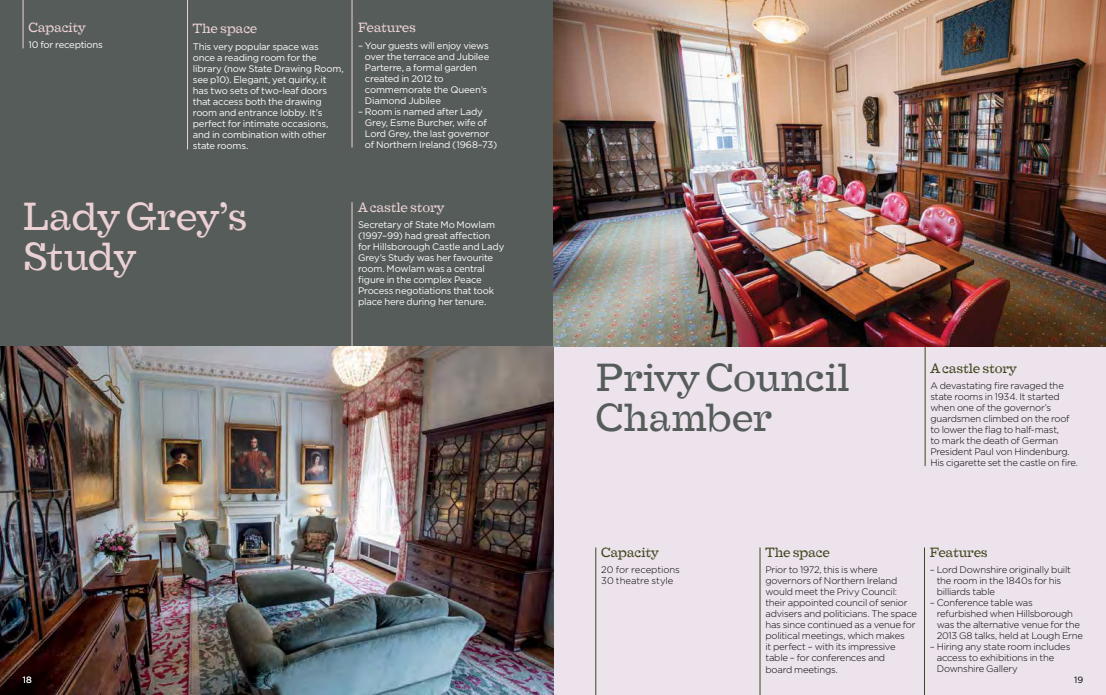
<style>
.page{position:relative;width:1106px;height:695px;background:#fff}
.page>*{position:absolute;margin:0;border:0;box-sizing:border-box;transform-origin:0 0}
.A_head_Farao{font:38px/40px "Farao";letter-spacing:-.005em;color:#565c5a}
.A_head_Farao-2{font:38px/40px "Farao";letter-spacing:-.005em;color:#ecd1d4}
.C_head_Farao{font:13px "Farao";letter-spacing:-.015em;color:#ecd1d4}
.C_head_Farao-2{font:13px "Farao";letter-spacing:-.015em;color:#41471e}
.Body_text_light{font:300 9.5px/11px "Gotham";letter-spacing:-.025em;color:#000}
.Body_text_light-2{font:9.5px/11px "Gotham";letter-spacing:-.02em;color:#fff}
.Body_text_light-3{font:300 9.5px "Gotham";letter-spacing:-.005em;color:#000}
.t1{font:9px "Gotham";color:#000}
.t2{font:9px "Gotham";color:#fff}
</style>
<div class="page">
<div style="left:539px;top:0;width:567px;height:694px;background:#ece3ec"></div>
<div style="left:0;top:0;width:553px;height:694px;background:#565c5a"></div>
<hr style="left:352px;top:202px;width:1px;height:151px;background:#ecd1d4">
<hr style="left:352px;top:0;width:1px;height:147px;background:#ecd1d4">
<hr style="left:187px;top:0;width:1px;height:149px;background:#ecd1d4">
<hr style="left:23px;top:0;width:1px;height:48px;background:#ecd1d4">
<hr style="left:924px;top:344px;width:1px;height:122px;background:#41471e">
<img style="left:0;top:346px;width:553px;height:348px">
<img style="left:553px;top:0;width:553px;height:346px">
<hr style="left:924px;top:547px;width:1px;height:147px;background:#41471e">
<hr style="left:759px;top:547px;width:1px;height:147px;background:#41471e">
<hr style="left:595px;top:547px;width:1px;height:147px;background:#41471e">
<p class="C_head_Farao" style="left:28px;top:20px;width:59px">Capacity</p>
<p class="Body_text_light-2" style="left:28px;top:39px;width:76px">10 for receptions</p>
<p class="C_head_Farao" style="left:193px;top:22px;width:66px">The space</p>
<p class="Body_text_light-2" style="left:193px;top:41px;width:152px">This very popular space was<br>once a reading room for the library (now State Drawing Room, see p10). Elegant, yet quirky, it has two sets of two-leaf doors that access both the drawing room and entrance lobby. It’s perfect for intimate occasions, and in combination with other state rooms.</p>
<p class="C_head_Farao" style="left:358px;top:21px;width:59px">Features</p>
<p class="Body_text_light-2" style="left:365px;top:40px;width:126px;text-indent:-7px">– Your guests will enjoy views over the terrace and Jubilee<br>Parterre, a formal garden created in 2012 to commemorate the Queen’s<br>Diamond Jubilee</p>
<p class="Body_text_light-2" style="left:365px;top:106px;width:134px;text-indent:-7px">– Room is named after Lady<br>Grey, Esme Burcher, wife of<br>Lord Grey, the last governor of Northern Ireland (1968–73)</p>
<p class="A_head_Farao-2" style="left:23px;top:200px;width:226px">Lady Grey’s<br>Study</p>
<p class="C_head_Farao" style="left:358px;top:200px;width:87px">A castle story</p>
<p class="Body_text_light-2" style="left:358px;top:219px;width:148px">Secretary of State Mo Mowlam (1997–99) had great affection for Hillsborough Castle and Lady<br>Grey’s Study was her favourite room. Mowlam was a central figure in the complex Peace<br>Process negotiations that took place here during her tenure.</p>
<p class="A_head_Farao" style="left:595px;top:361px;width:256px">Privy Council<br>Chamber</p>
<p class="C_head_Farao-2" style="left:930px;top:361px;width:87px">A castle story</p>
<p class="Body_text_light" style="left:930px;top:380px;width:149px">A devastating fire ravaged the state rooms in 1934. It started when one of the governor’s guardsmen climbed on the roof to lower the flag to half-mast,<br>to mark the death of German<br>President Paul von Hindenburg.<br>His cigarette set the castle on fire.</p>
<p class="C_head_Farao-2" style="left:601px;top:545px;width:59px">Capacity</p>
<p class="Body_text_light-3" style="left:601px;top:564px;width:80px">20 for receptions</p>
<p class="Body_text_light-3" style="left:601px;top:575px;width:74px">30 theatre style</p>
<p class="C_head_Farao-2" style="left:765px;top:545px;width:66px">The space</p>
<p class="Body_text_light" style="left:765px;top:564px;width:153px">Prior to 1972, this is where governors of Northern Ireland would meet the Privy Council: their appointed council of senior advisers and politicians. The space has since continued as a venue for political meetings, which makes<br>it perfect – with its impressive table – for conferences and<br>board meetings.</p>
<p class="C_head_Farao-2" style="left:930px;top:545px;width:59px">Features</p>
<p class="Body_text_light" style="left:936px;top:564px;width:136px;text-indent:-7px">– Lord Downshire originally built the room in the 1840s for his billiards table</p>
<p class="Body_text_light" style="left:936px;top:597px;width:148px;text-indent:-7px">– Conference table was refurbished when Hillsborough was the alternative venue for the<br>2013 G8 talks, held at Lough Erne</p>
<p class="Body_text_light" style="left:936px;top:641px;width:135px;text-indent:-7px">– Hiring any state room includes access to exhibitions in the<br>Downshire Gallery</p>
<p class="t2" style="left:23px;top:674px;width:11px">18</p>
<p class="t1" style="left:1074px;top:674px;width:11px">19</p>
</div>
